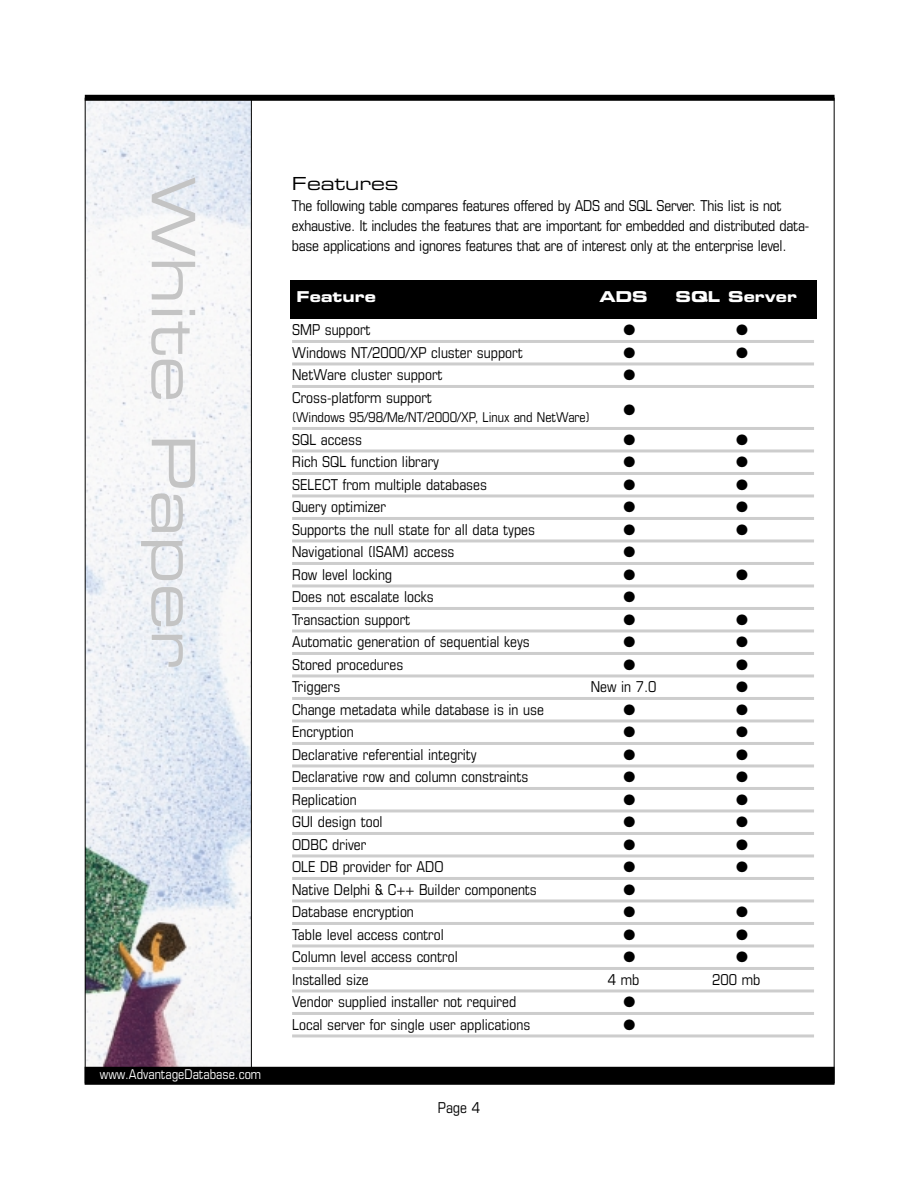
<style>
.page{position:relative;width:918px;height:1188px;background:#fff}
.page>*{position:absolute;margin:0;border:0;box-sizing:border-box;transform-origin:0 0}
.t1{font:60px "Eurostile Extended Two";color:#c4c4c4}
.t2{font:18px "Eurostile Extended Two";color:#000}
.t3{font:condensed 15px/20.2px "Eurostile";color:#000}
.t4{font:15px "Zapf Dingbats";color:#000}
.t5{font:15px "Eurostile Bold Extended Two";color:#fff}
.t6{font:condensed 13.5px "Eurostile";color:#000}
.t7{font:condensed 13.5px "Eurostile";color:#fff}
</style>
<div class="page">
<div style="left:290px;top:281px;width:526px;height:38px;background:#000"></div>
<img style="left:87px;top:101px;width:164px;height:966px">
<div style="left:85px;top:1067px;width:750px;height:18px;background:#000"></div>
<div style="left:85px;top:95px;width:750px;height:6px;background:#000"></div>
<hr style="left:251px;top:99px;width:1px;height:972px;background:#000">
<hr style="left:292px;top:340px;width:522px;height:3px;background:#cdcdcd">
<hr style="left:292px;top:362px;width:522px;height:3px;background:#cdcdcd">
<hr style="left:292px;top:385px;width:522px;height:3px;background:#cdcdcd">
<hr style="left:292px;top:427px;width:522px;height:3px;background:#cdcdcd">
<hr style="left:292px;top:449px;width:522px;height:3px;background:#cdcdcd">
<hr style="left:292px;top:472px;width:522px;height:3px;background:#cdcdcd">
<hr style="left:292px;top:494px;width:522px;height:3px;background:#cdcdcd">
<hr style="left:292px;top:517px;width:522px;height:3px;background:#cdcdcd">
<hr style="left:292px;top:539px;width:522px;height:3px;background:#cdcdcd">
<hr style="left:292px;top:562px;width:522px;height:3px;background:#cdcdcd">
<hr style="left:292px;top:584px;width:522px;height:3px;background:#cdcdcd">
<hr style="left:292px;top:607px;width:522px;height:3px;background:#cdcdcd">
<hr style="left:292px;top:629px;width:522px;height:3px;background:#cdcdcd">
<hr style="left:292px;top:652px;width:522px;height:3px;background:#cdcdcd">
<hr style="left:292px;top:674px;width:522px;height:3px;background:#cdcdcd">
<hr style="left:292px;top:697px;width:522px;height:3px;background:#cdcdcd">
<hr style="left:292px;top:719px;width:522px;height:3px;background:#cdcdcd">
<hr style="left:292px;top:742px;width:522px;height:3px;background:#cdcdcd">
<hr style="left:292px;top:764px;width:522px;height:3px;background:#cdcdcd">
<hr style="left:292px;top:787px;width:522px;height:3px;background:#cdcdcd">
<hr style="left:292px;top:809px;width:522px;height:3px;background:#cdcdcd">
<hr style="left:292px;top:832px;width:522px;height:3px;background:#cdcdcd">
<hr style="left:292px;top:854px;width:522px;height:3px;background:#cdcdcd">
<hr style="left:292px;top:877px;width:522px;height:3px;background:#cdcdcd">
<hr style="left:292px;top:899px;width:522px;height:3px;background:#cdcdcd">
<hr style="left:292px;top:922px;width:522px;height:3px;background:#cdcdcd">
<hr style="left:292px;top:944px;width:522px;height:3px;background:#cdcdcd">
<hr style="left:292px;top:967px;width:522px;height:3px;background:#cdcdcd">
<hr style="left:292px;top:989px;width:522px;height:3px;background:#cdcdcd">
<hr style="left:292px;top:1012px;width:522px;height:3px;background:#cdcdcd">
<hr style="left:292px;top:1034px;width:522px;height:3px;background:#cdcdcd">
<h1 class="t1" style="left:195px;top:177px;width:493px;rotate:90deg">White Paper</h1>
<p class="t7" style="left:100px;top:1069px;width:163px">www.AdvantageDatabase.com</p>
<p class="t2" style="left:292px;top:177px;width:108px">Features</p>
<p class="t3" style="left:292px;top:196px;width:519px">The following table compares features offered by ADS and SQL Server. This list is not exhaustive. It includes the features that are important for embedded and distributed data&shy;base applications and ignores features that are of interest only at the enterprise level.</p>
<p class="t5" style="left:297px;top:292px;width:81px">Feature</p>
<p class="t5" style="left:599px;top:292px;width:50px">ADS</p>
<p class="t5" style="left:676px;top:292px;width:123px">SQL Server</p>
<p class="t3" style="left:292px;top:321px;width:80px">SMP support</p>
<p class="t4" style="left:624px;top:323px;width:13px">●</p>
<p class="t4" style="left:736px;top:323px;width:13px">●</p>
<p class="t3" style="left:292px;top:344px;width:232px">Windows NT/2000/XP cluster support</p>
<p class="t4" style="left:624px;top:346px;width:13px">●</p>
<p class="t4" style="left:736px;top:346px;width:13px">●</p>
<p class="t3" style="left:292px;top:366px;width:152px">NetWare cluster support</p>
<p class="t4" style="left:624px;top:368px;width:13px">●</p>
<p class="t3" style="left:292px;top:389px;width:141px">Cross-platform support</p>
<p class="t4" style="left:624px;top:403px;width:13px">●</p>
<p class="t6" style="left:292px;top:413px;width:299px">(Windows 95/98/Me/NT/2000/XP, Linux and NetWare)</p>
<p class="t3" style="left:292px;top:431px;width:71px">SQL access</p>
<p class="t4" style="left:624px;top:433px;width:13px">●</p>
<p class="t4" style="left:736px;top:433px;width:13px">●</p>
<p class="t3" style="left:292px;top:453px;width:149px">Rich SQL function library</p>
<p class="t4" style="left:624px;top:455px;width:13px">●</p>
<p class="t4" style="left:736px;top:455px;width:13px">●</p>
<p class="t3" style="left:292px;top:476px;width:197px">SELECT from multiple databases</p>
<p class="t4" style="left:624px;top:478px;width:13px">●</p>
<p class="t4" style="left:736px;top:478px;width:13px">●</p>
<p class="t3" style="left:292px;top:498px;width:96px">Query optimizer</p>
<p class="t4" style="left:624px;top:500px;width:13px">●</p>
<p class="t4" style="left:736px;top:500px;width:13px">●</p>
<p class="t3" style="left:292px;top:521px;width:245px">Supports the null state for all data types</p>
<p class="t4" style="left:624px;top:523px;width:13px">●</p>
<p class="t4" style="left:736px;top:523px;width:13px">●</p>
<p class="t3" style="left:292px;top:543px;width:164px">Navigational (ISAM) access</p>
<p class="t4" style="left:624px;top:545px;width:13px">●</p>
<p class="t3" style="left:292px;top:566px;width:102px">Row level locking</p>
<p class="t4" style="left:624px;top:568px;width:13px">●</p>
<p class="t4" style="left:736px;top:568px;width:13px">●</p>
<p class="t3" style="left:292px;top:588px;width:143px">Does not escalate locks</p>
<p class="t4" style="left:624px;top:590px;width:13px">●</p>
<p class="t3" style="left:292px;top:611px;width:120px">Transaction support</p>
<p class="t4" style="left:624px;top:613px;width:13px">●</p>
<p class="t4" style="left:736px;top:613px;width:13px">●</p>
<p class="t3" style="left:292px;top:633px;width:239px">Automatic generation of sequential keys</p>
<p class="t4" style="left:624px;top:635px;width:13px">●</p>
<p class="t4" style="left:736px;top:635px;width:13px">●</p>
<p class="t3" style="left:292px;top:656px;width:113px">Stored procedures</p>
<p class="t4" style="left:624px;top:658px;width:13px">●</p>
<p class="t4" style="left:736px;top:658px;width:13px">●</p>
<p class="t3" style="left:292px;top:678px;width:50px">Triggers</p>
<p class="t3" style="left:591px;top:678px;width:67px">New in 7.0</p>
<p class="t4" style="left:736px;top:680px;width:13px">●</p>
<p class="t3" style="left:292px;top:701px;width:253px">Change metadata while database is in use</p>
<p class="t4" style="left:624px;top:703px;width:13px">●</p>
<p class="t4" style="left:736px;top:703px;width:13px">●</p>
<p class="t3" style="left:292px;top:723px;width:63px">Encryption</p>
<p class="t4" style="left:624px;top:725px;width:13px">●</p>
<p class="t4" style="left:736px;top:725px;width:13px">●</p>
<p class="t3" style="left:292px;top:746px;width:186px">Declarative referential integrity</p>
<p class="t4" style="left:624px;top:748px;width:13px">●</p>
<p class="t4" style="left:736px;top:748px;width:13px">●</p>
<p class="t3" style="left:292px;top:768px;width:238px">Declarative row and column constraints</p>
<p class="t4" style="left:624px;top:770px;width:13px">●</p>
<p class="t4" style="left:736px;top:770px;width:13px">●</p>
<p class="t3" style="left:292px;top:791px;width:66px">Replication</p>
<p class="t4" style="left:624px;top:793px;width:13px">●</p>
<p class="t4" style="left:736px;top:793px;width:13px">●</p>
<p class="t3" style="left:292px;top:813px;width:92px">GUI design tool</p>
<p class="t4" style="left:624px;top:815px;width:13px">●</p>
<p class="t4" style="left:736px;top:815px;width:13px">●</p>
<p class="t3" style="left:292px;top:836px;width:76px">ODBC driver</p>
<p class="t4" style="left:624px;top:838px;width:13px">●</p>
<p class="t4" style="left:736px;top:838px;width:13px">●</p>
<p class="t3" style="left:292px;top:858px;width:153px">OLE DB provider for ADO</p>
<p class="t4" style="left:624px;top:860px;width:13px">●</p>
<p class="t4" style="left:736px;top:860px;width:13px">●</p>
<p class="t3" style="left:292px;top:881px;width:246px">Native Delphi &amp; C++ Builder components</p>
<p class="t4" style="left:624px;top:883px;width:13px">●</p>
<p class="t3" style="left:292px;top:903px;width:123px">Database encryption</p>
<p class="t4" style="left:624px;top:905px;width:13px">●</p>
<p class="t4" style="left:736px;top:905px;width:13px">●</p>
<p class="t3" style="left:292px;top:926px;width:153px">Table level access control</p>
<p class="t4" style="left:624px;top:928px;width:13px">●</p>
<p class="t4" style="left:736px;top:928px;width:13px">●</p>
<p class="t3" style="left:292px;top:948px;width:167px">Column level access control</p>
<p class="t4" style="left:624px;top:950px;width:13px">●</p>
<p class="t4" style="left:736px;top:950px;width:13px">●</p>
<p class="t3" style="left:292px;top:971px;width:78px">Installed size</p>
<p class="t3" style="left:608px;top:971px;width:33px">4 mb</p>
<p class="t3" style="left:712px;top:971px;width:50px">200 mb</p>
<p class="t3" style="left:292px;top:993px;width:226px">Vendor supplied installer not required</p>
<p class="t4" style="left:624px;top:995px;width:13px">●</p>
<p class="t3" style="left:292px;top:1016px;width:240px">Local server for single user applications</p>
<p class="t4" style="left:624px;top:1018px;width:13px">●</p>
<p class="t3" style="left:438px;top:1099px;width:44px">Page 4</p>
</div>
